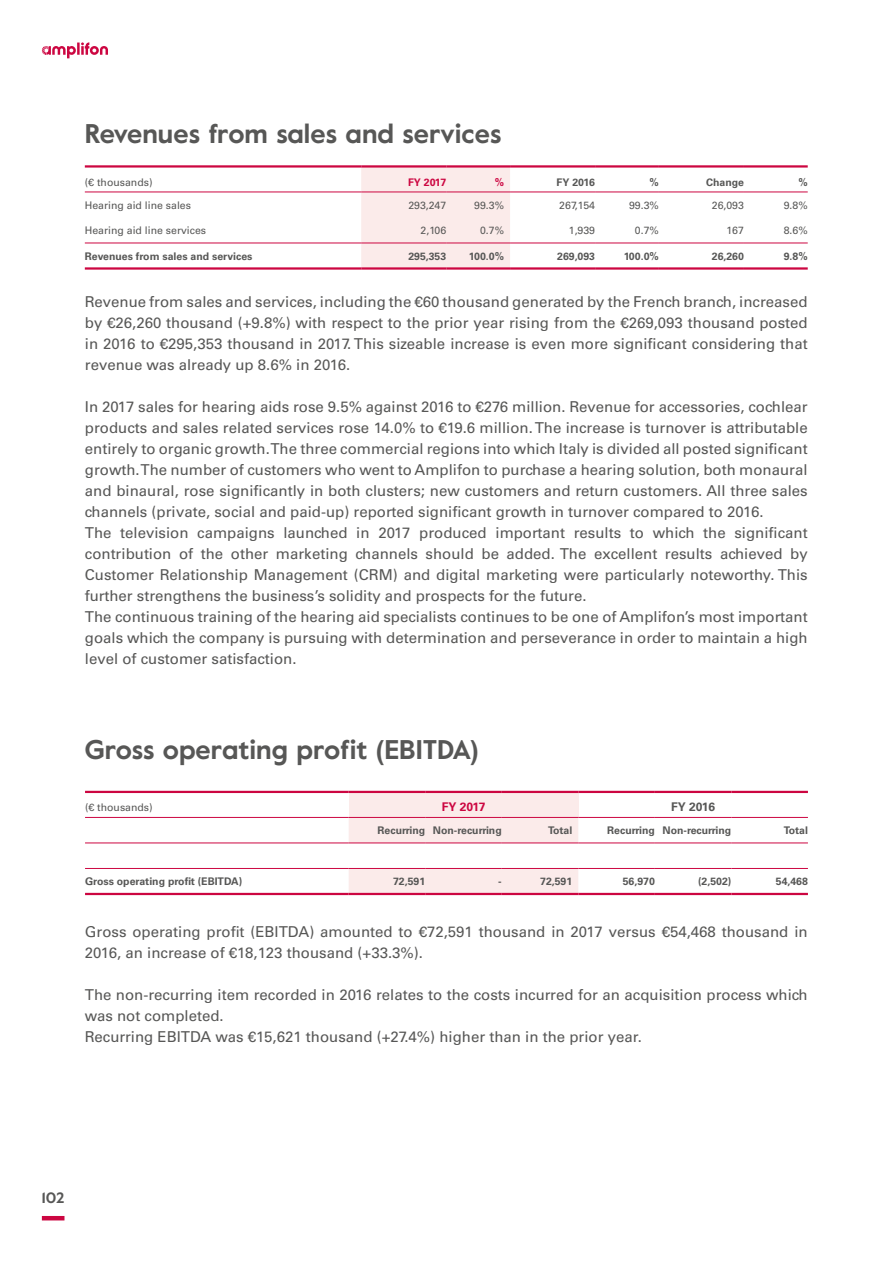
<style>
.page{position:relative;width:893px;height:1263px;background:#fff}
.page>*{position:absolute;margin:0;border:0;box-sizing:border-box;transform-origin:0 0}
.t1{font:700 27px "Value";color:#575756}
.t2{font:15px/21px "Univers LT Std";color:#575756}
.t3{font:700 15px "Value";color:#575756}
.t4{font:700 12px "Univers LT Std";letter-spacing:-.015em;color:#cc0641}
.t5{font:700 12px "Univers LT Std";color:#575756}
.t6{font:700 10.5px "Univers LT Std";color:#575756}
.t7{font:10.5px "Univers LT Std";color:#575756}
.t8{font:700 10.5px "Univers LT Std";letter-spacing:-.015em;color:#cc0641}
</style>
<div class="page">
<svg style="left:42px;top:42px;width:66px;height:16px"></svg>
<hr style="left:42px;top:1216px;width:22px;height:4px;background:#cc0641">
<div style="left:361px;top:168px;width:149px;height:99px;background:#fbebea"></div>
<hr style="left:85px;top:165px;width:276px;height:3px;background:#cc0641">
<hr style="left:361px;top:165px;width:85px;height:3px;background:#cc0641">
<hr style="left:446px;top:165px;width:64px;height:3px;background:#cc0641">
<hr style="left:510px;top:165px;width:85px;height:3px;background:#cc0641">
<hr style="left:595px;top:165px;width:64px;height:3px;background:#cc0641">
<hr style="left:659px;top:165px;width:85px;height:3px;background:#cc0641">
<hr style="left:744px;top:165px;width:64px;height:3px;background:#cc0641">
<hr style="left:85px;top:192px;width:276px;height:1px;background:#cc0641">
<hr style="left:361px;top:192px;width:85px;height:1px;background:#cc0641">
<hr style="left:446px;top:192px;width:64px;height:1px;background:#cc0641">
<hr style="left:510px;top:192px;width:85px;height:1px;background:#cc0641">
<hr style="left:595px;top:192px;width:64px;height:1px;background:#cc0641">
<hr style="left:659px;top:192px;width:85px;height:1px;background:#cc0641">
<hr style="left:744px;top:192px;width:64px;height:1px;background:#cc0641">
<hr style="left:85px;top:243px;width:276px;height:1px;background:#cc0641">
<hr style="left:361px;top:243px;width:85px;height:1px;background:#cc0641">
<hr style="left:446px;top:243px;width:64px;height:1px;background:#cc0641">
<hr style="left:510px;top:243px;width:85px;height:1px;background:#cc0641">
<hr style="left:595px;top:243px;width:64px;height:1px;background:#cc0641">
<hr style="left:659px;top:243px;width:85px;height:1px;background:#cc0641">
<hr style="left:744px;top:243px;width:64px;height:1px;background:#cc0641">
<hr style="left:85px;top:267px;width:276px;height:3px;background:#cc0641">
<hr style="left:361px;top:267px;width:85px;height:3px;background:#cc0641">
<hr style="left:446px;top:267px;width:64px;height:3px;background:#cc0641">
<hr style="left:510px;top:267px;width:85px;height:3px;background:#cc0641">
<hr style="left:595px;top:267px;width:64px;height:3px;background:#cc0641">
<hr style="left:659px;top:267px;width:85px;height:3px;background:#cc0641">
<hr style="left:744px;top:267px;width:64px;height:3px;background:#cc0641">
<div style="left:349px;top:792px;width:229px;height:25px;background:#fbebea"></div>
<svg style="left:349px;top:818px;width:229px;height:75px"></svg>
<hr style="left:85px;top:791px;width:264px;height:2px;background:#cc0641">
<hr style="left:349px;top:791px;width:76px;height:2px;background:#cc0641">
<hr style="left:425px;top:791px;width:77px;height:2px;background:#cc0641">
<hr style="left:502px;top:791px;width:76px;height:2px;background:#cc0641">
<hr style="left:578px;top:791px;width:77px;height:2px;background:#cc0641">
<hr style="left:655px;top:791px;width:76px;height:2px;background:#cc0641">
<hr style="left:731px;top:791px;width:77px;height:2px;background:#cc0641">
<hr style="left:85px;top:817px;width:264px;height:1px;background:#cc0641">
<hr style="left:349px;top:817px;width:76px;height:1px;background:#cc0641">
<hr style="left:425px;top:817px;width:77px;height:1px;background:#cc0641">
<hr style="left:502px;top:817px;width:76px;height:1px;background:#cc0641">
<hr style="left:578px;top:817px;width:77px;height:1px;background:#cc0641">
<hr style="left:655px;top:817px;width:76px;height:1px;background:#cc0641">
<hr style="left:731px;top:817px;width:77px;height:1px;background:#cc0641">
<hr style="left:85px;top:893px;width:264px;height:2px;background:#cc0641">
<hr style="left:349px;top:893px;width:76px;height:2px;background:#cc0641">
<hr style="left:425px;top:893px;width:77px;height:2px;background:#cc0641">
<hr style="left:502px;top:893px;width:76px;height:2px;background:#cc0641">
<hr style="left:578px;top:893px;width:77px;height:2px;background:#cc0641">
<hr style="left:655px;top:893px;width:76px;height:2px;background:#cc0641">
<hr style="left:731px;top:893px;width:77px;height:2px;background:#cc0641">
<hr style="left:85px;top:842px;width:264px;height:1px;background:#cc0641">
<hr style="left:349px;top:842px;width:76px;height:1px;background:#cc0641">
<hr style="left:425px;top:842px;width:77px;height:1px;background:#cc0641">
<hr style="left:502px;top:842px;width:76px;height:1px;background:#cc0641">
<hr style="left:578px;top:842px;width:77px;height:1px;background:#cc0641">
<hr style="left:655px;top:842px;width:76px;height:1px;background:#cc0641">
<hr style="left:731px;top:842px;width:77px;height:1px;background:#cc0641">
<hr style="left:85px;top:868px;width:264px;height:1px;background:#cc0641">
<hr style="left:349px;top:868px;width:76px;height:1px;background:#cc0641">
<hr style="left:425px;top:868px;width:77px;height:1px;background:#cc0641">
<hr style="left:502px;top:868px;width:76px;height:1px;background:#cc0641">
<hr style="left:578px;top:868px;width:77px;height:1px;background:#cc0641">
<hr style="left:655px;top:868px;width:76px;height:1px;background:#cc0641">
<hr style="left:731px;top:868px;width:77px;height:1px;background:#cc0641">
<h1 class="t1" style="left:85px;top:115px;width:418px">Revenues from sales and services</h1>
<p class="t7" style="left:85px;top:176px;width:69px">(€ thousands)</p>
<p class="t8" style="left:408px;top:176px;width:40px">FY 2017</p>
<p class="t8" style="left:495px;top:176px;width:11px">%</p>
<p class="t6" style="left:557px;top:176px;width:40px">FY 2016</p>
<p class="t6" style="left:650px;top:176px;width:11px">%</p>
<p class="t6" style="left:706px;top:176px;width:39px">Change</p>
<p class="t6" style="left:798px;top:176px;width:11px">%</p>
<p class="t7" style="left:85px;top:199px;width:108px">Hearing aid line sales</p>
<p class="t7" style="left:408px;top:199px;width:39px">293,247</p>
<p class="t7" style="left:474px;top:199px;width:31px">99.3%</p>
<p class="t7" style="left:559px;top:199px;width:37px">267,154</p>
<p class="t7" style="left:629px;top:199px;width:31px">99.3%</p>
<p class="t7" style="left:712px;top:199px;width:34px">26,093</p>
<p class="t7" style="left:784px;top:199px;width:25px">9.8%</p>
<p class="t7" style="left:85px;top:224px;width:123px">Hearing aid line services</p>
<p class="t7" style="left:421px;top:224px;width:27px">2,106</p>
<p class="t7" style="left:480px;top:224px;width:25px">0.7%</p>
<p class="t7" style="left:569px;top:224px;width:28px">1,939</p>
<p class="t7" style="left:635px;top:224px;width:25px">0.7%</p>
<p class="t7" style="left:727px;top:224px;width:19px">167</p>
<p class="t7" style="left:784px;top:224px;width:25px">8.6%</p>
<p class="t6" style="left:85px;top:250px;width:169px">Revenues from sales and services</p>
<p class="t6" style="left:408px;top:250px;width:39px">295,353</p>
<p class="t6" style="left:469px;top:250px;width:37px">100.0%</p>
<p class="t6" style="left:557px;top:250px;width:39px">269,093</p>
<p class="t6" style="left:624px;top:250px;width:37px">100.0%</p>
<p class="t6" style="left:712px;top:250px;width:34px">26,260</p>
<p class="t6" style="left:784px;top:250px;width:25px">9.8%</p>
<p class="t2" style="left:85px;top:291px;width:724px;text-align:justify">Revenue from sales and services, including the €60 thousand generated by the French branch, increased by €26,260 thousand (+9.8%) with respect to the prior year rising from the €269,093 thousand posted in 2016 to €295,353 thousand in 2017. This sizeable increase is even more significant considering that revenue was already up 8.6% in 2016.</p>
<p class="t2" style="left:85px;top:396px;width:724px">In 2017 sales for hearing aids rose 9.5% against 2016 to €276 million. Revenue for accessories, cochlear products and sales related services rose 14.0% to €19.6 million. The increase is turnover is attributable entirely to organic growth. The three commercial regions into which Italy is divided all posted significant growth. The number of customers who went to Amplifon to purchase a hearing solution, both monaural and binaural, rose significantly in both clusters; new customers and return customers. All three sales channels (private, social and paid-up) reported significant growth in turnover compared to 2016.<br>The television campaigns launched in 2017 produced important results to which the significant contribution of the other marketing channels should be added. The excellent results achieved by Customer Relationship Management (CRM) and digital marketing were particularly noteworthy. This further strengthens the business’s solidity and prospects for the future.<br>The continuous training of the hearing aid specialists continues to be one of Amplifon’s most important goals which the company is pursuing with determination and perseverance in order to maintain a high level of customer satisfaction.</p>
<h1 class="t1" style="left:85px;top:730px;width:395px">Gross operating profit (EBITDA)</h1>
<p class="t7" style="left:85px;top:801px;width:69px">(€ thousands)</p>
<p class="t4" style="left:442px;top:800px;width:45px">FY 2017</p>
<p class="t5" style="left:671px;top:800px;width:46px">FY 2016</p>
<p class="t6" style="left:378px;top:824px;width:126px">Recurring Non-recurring</p>
<p class="t6" style="left:548px;top:824px;width:26px">Total</p>
<p class="t6" style="left:607px;top:824px;width:126px">Recurring Non-recurring</p>
<p class="t6" style="left:784px;top:824px;width:26px">Total</p>
<p class="t6" style="left:85px;top:875px;width:159px">Gross operating profit (EBITDA)</p>
<p class="t6" style="left:393px;top:875px;width:34px">72,591</p>
<p class="t6" style="left:498px;top:875px;width:5px">-</p>
<p class="t6" style="left:540px;top:875px;width:34px">72,591</p>
<p class="t6" style="left:623px;top:875px;width:34px">56,970</p>
<p class="t6" style="left:698px;top:875px;width:35px">(2,502)</p>
<p class="t6" style="left:776px;top:875px;width:34px">54,468</p>
<p class="t2" style="left:85px;top:921px;width:724px">Gross operating profit (EBITDA) amounted to €72,591 thousand in 2017 versus €54,468 thousand in<br>2016, an increase of €18,123 thousand (+33.3%).</p>
<p class="t2" style="left:85px;top:984px;width:724px">The non-recurring item recorded in 2016 relates to the costs incurred for an acquisition process which was not completed.<br>Recurring EBITDA was €15,621 thousand (+27.4%) higher than in the prior year.</p>
<p class="t3" style="left:42px;top:1188px;width:24px">102</p>
</div>
